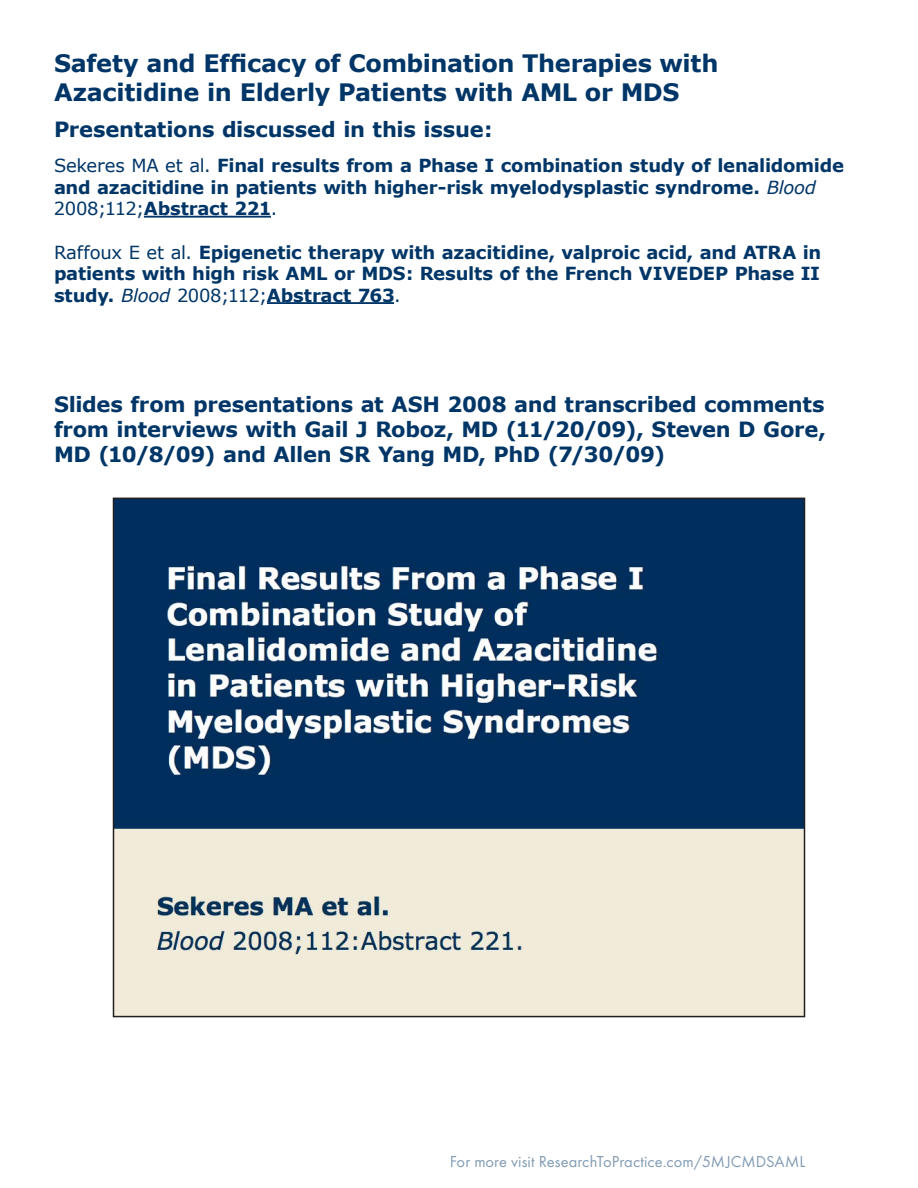
<style>
.page{position:relative;width:918px;height:1188px;background:#fff}
.page>*{position:absolute;margin:0;border:0;box-sizing:border-box;transform-origin:0 0}
.t1{font:700 24px/28.8px "Verdana";letter-spacing:-.015em;color:#003667}
.t2{font:700 21px/25.2px "Verdana";letter-spacing:-.015em;color:#003667;text-align:justify}
.t3{font:700 18px/21.6px "Verdana";letter-spacing:-.015em;color:#003667}
.t4{font:16.5px "Futura T";letter-spacing:.005em;color:#003667}
.s1{font-weight:400}
.s2{font-weight:400;font-style:italic}
</style>
<div class="page">
<img style="left:116px;top:501px;width:686px;height:513px">
<div style="left:113px;top:498px;width:692px;height:519px;border:2px solid #231f20"></div>
<hr style="left:144px;top:216px;width:127px;height:2px;background:#003667">
<hr style="left:267px;top:302px;width:127px;height:2px;background:#003667">
<h1 class="t1" style="left:54px;top:48px;width:666px">Safety and Efficacy of Combination Therapies with<br>Azacitidine in Elderly Patients with AML or MDS</h1>
<p class="t2" style="left:54px;top:116px;width:440px">Presentations discussed in this issue:</p>
<p class="t3" style="left:54px;top:154px;width:792px"><span class="s1">Sekeres MA et al.</span> Final results from a Phase I combination study of lenalidomide and azacitidine in patients with higher-risk myelodysplastic syndrome. <span class="s2">Blood<br></span><span class="s1">2008;112;</span>Abstract 221<span class="s1">.</span></p>
<p class="t3" style="left:54px;top:241px;width:769px;text-align:justify"><span class="s1">Raffoux E et al.</span> Epigenetic therapy with azacitidine, valproic acid, and ATRA in patients with high risk AML or MDS: Results of the French VIVEDEP Phase II study. <span class="s2">Blood</span> <span class="s1">2008;112;</span>Abstract 763<span class="s1">.</span></p>
<p class="t2" style="left:54px;top:391px;width:774px">Slides from presentations at ASH 2008 and transcribed comments from interviews with Gail J Roboz, MD (11/20/09), Steven D Gore, MD (10/8/09) and Allen SR Yang MD, PhD (7/30/09)</p>
<p class="t4" style="left:450px;top:1152px;width:357px">For more visit ResearchToPractice.com/5MJCMDSAML</p>
</div>
